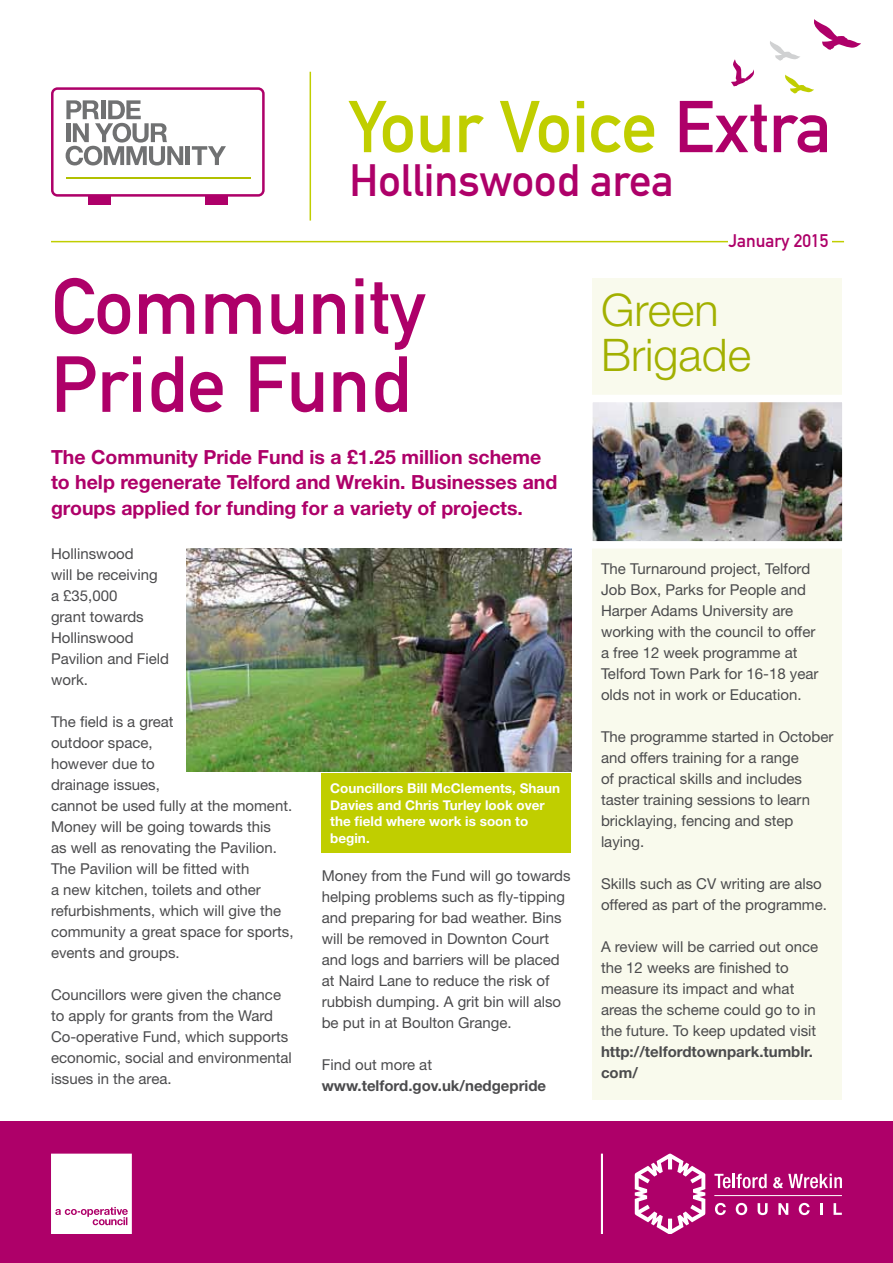
<style>
.page{position:relative;width:893px;height:1263px;background:#fff}
.page>*{position:absolute;margin:0;border:0;box-sizing:border-box;transform-origin:0 0}
.t1{font:78px/78px "DIN Mittelschrift Std";color:#ae0069}
.t2{font:72px "DIN Mittelschrift Std";color:#c0ce00}
.t3{font:300 45px/45px "Helvetica Neue LT Std";color:#a2b000}
.t4{font:44.7px "DIN Mittelschrift Std";color:#ae0069}
.t5{font:700 19.5px/25.5px "Helvetica Neue LT Std";color:#ae0069}
.t6{font:18px "DIN Mittelschrift Std";color:#ae0069}
.t7{font:15px/21px "Helvetica Neue LT Std";color:#4b4b4d}
.t8{font:700 15px/21px "Helvetica Neue LT Std";color:#4b4b4d}
.t9{font:700 13.5px/16.5px "Helvetica Neue LT Std";color:#fff}
.s1{color:#ae0069}
</style>
<div class="page">
<div style="left:0;top:1121px;width:893px;height:142px;background:#ae0069"></div>
<div style="left:205px;top:188px;width:23px;height:17px;background:#ae0069"></div>
<div style="left:88px;top:188px;width:22px;height:17px;background:#ae0069"></div>
<svg style="left:51px;top:87px;width:214px;height:110px"></svg>
<hr style="left:66px;top:178px;width:185px;height:1px;background:#b1c000">
<svg style="left:714px;top:1173px;width:53px;height:15px"></svg>
<svg style="left:773px;top:1173px;width:69px;height:15px"></svg>
<svg style="left:635px;top:1153px;width:70px;height:80px"></svg>
<hr style="left:714px;top:1195px;width:128px;height:1px;background:#fff">
<svg style="left:715px;top:1203px;width:11px;height:12px"></svg>
<svg style="left:736px;top:1203px;width:11px;height:12px"></svg>
<svg style="left:758px;top:1203px;width:10px;height:12px"></svg>
<svg style="left:778px;top:1203px;width:10px;height:12px"></svg>
<svg style="left:799px;top:1203px;width:11px;height:12px"></svg>
<svg style="left:820px;top:1203px;width:3px;height:12px"></svg>
<svg style="left:834px;top:1203px;width:8px;height:12px"></svg>
<hr style="left:601px;top:1153px;width:2px;height:80px;background:#fff">
<svg style="left:51px;top:1153px;width:81px;height:80px;background:#f9eef5"></svg>
<hr style="left:310px;top:72px;width:1px;height:149px;background:#c0ce00">
<svg style="left:770px;top:41px;width:30px;height:20px"></svg>
<svg style="left:814px;top:19px;width:47px;height:31px"></svg>
<svg style="left:785px;top:75px;width:29px;height:19px"></svg>
<svg style="left:731px;top:59px;width:23px;height:28px"></svg>
<div style="left:592px;top:278px;width:250px;height:822px;background:#f9faed"></div>
<img style="left:186px;top:549px;width:385px;height:222px">
<img style="left:592px;top:395px;width:251px;height:153px">
<div style="left:322px;top:773px;width:249px;height:80px;background:#c0ce00"></div>
<hr style="left:51px;top:241px;width:793px;height:1px;background:#c0ce00">
<div style="left:728px;top:231px;width:103px;height:20px;background:#fff"></div>
<h2 class="t2" style="left:350px;top:85px;width:484px">Your Voice <span class="s1">Extra</span></h2>
<h3 class="t4" style="left:350px;top:155px;width:326px">Hollinswood area</h3>
<h1 class="t1" style="left:51px;top:268px;width:376px">Community<br>Pride Fund</h1>
<h3 class="t5" style="left:51px;top:444px;width:508px">The Community Pride Fund is a £1.25 million scheme to help regenerate Telford and Wrekin. Businesses and groups applied for funding for a variety of projects.</h3>
<p class="t7" style="left:51px;top:543px;width:120px">Hollinswood<br>will be receiving a £35,000<br>grant towards<br>Hollinswood<br>Pavilion and Field work.</p>
<p class="t7" style="left:51px;top:711px;width:244px">The field is a great<br>outdoor space,<br>however due to<br>drainage issues,<br>cannot be used fully at the moment.<br>Money will be going towards this<br>as well as renovating the Pavilion.<br>The Pavilion will be fitted with<br>a new kitchen, toilets and other refurbishments, which will give the community a great space for sports, events and groups.</p>
<p class="t7" style="left:51px;top:984px;width:242px">Councillors were given the chance to apply for grants from the Ward<br>Co-operative Fund, which supports economic, social and environmental issues in the area.</p>
<p class="t9" style="left:330px;top:780px;width:231px">Councillors Bill McClements, Shaun<br>Davies and Chris Turley look over the field where work is soon to begin.</p>
<p class="t7" style="left:322px;top:864px;width:250px">Money from the Fund will go towards helping problems such as fly-tipping and preparing for bad weather. Bins will be removed in Downton Court and logs and barriers will be placed at Naird Lane to reduce the risk of rubbish dumping. A grit bin will also be put in at Boulton Grange.</p>
<p class="t7" style="left:322px;top:1053px;width:112px">Find out more at</p>
<p class="t8" style="left:322px;top:1074px;width:226px">www.telford.gov.uk/nedgepride</p>
<p class="t6" style="left:729px;top:230px;width:101px">January 2015</p>
<h3 class="t3" style="left:601px;top:287px;width:152px">Green<br>Brigade</h3>
<p class="t7" style="left:601px;top:558px;width:219px">The Turnaround project, Telford<br>Job Box, Parks for People and<br>Harper Adams University are working with the council to offer a free 12 week programme at<br>Telford Town Park for 16-18 year olds not in work or Education.</p>
<p class="t7" style="left:601px;top:726px;width:234px">The programme started in October and offers training for a range<br>of practical skills and includes taster training sessions to learn bricklaying, fencing and step laying.</p>
<p class="t7" style="left:601px;top:873px;width:227px">Skills such as CV writing are also offered as part of the programme.</p>
<p class="t7" style="left:601px;top:936px;width:219px">A review will be carried out once the 12 weeks are finished to measure its impact and what areas the scheme could go to in the future. To keep updated visit</p>
<p class="t8" style="left:601px;top:1041px;width:213px">http://telfordtownpark.tumblr. com/</p>
</div>
